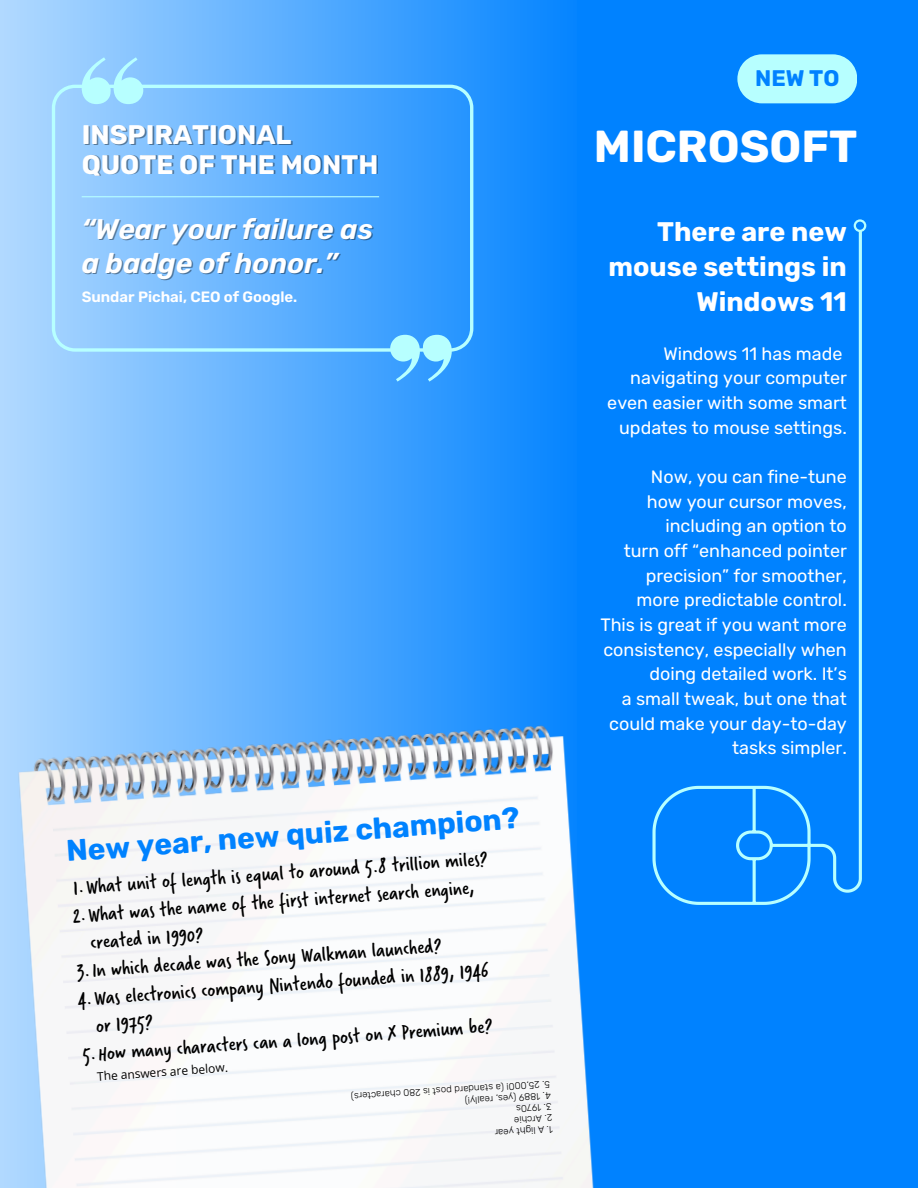
<style>
.page{position:relative;width:918px;height:1188px;background:#fff}
.page>*{position:absolute;margin:0;border:0;box-sizing:border-box;transform-origin:0 0}
.t1{font:700 44.85px "Rubik";color:#fff}
.t2{font:700 29.85px "Rubik";color:#0082ff}
.t3{font:italic 600 28.35px "Rubik";color:#fff}
.t4{font:700 26.85px/34.8px "Rubik";color:#fff;text-align:right}
.t5{font:700 22.5px "Rubik";color:#0082ff}
.t6{font:21.6px/28px "Verveine";color:#000}
.t7{font:18px/24.6px "Rubik";color:#fff;text-align:right}
.t8{font:600 15px "Rubik";color:#fff}
.t9{font:12px "Open Sans";color:#000}
.t10{font:300 9.75px "Rubik";color:#000}
.s1{color:rgb(0 0 0/.4)}
</style>
<div class="page">
<div style="left:0;top:0;width:586px;height:1188px;background:linear-gradient(to right,#b2d9ff,#0383ff)"></div>
<div style="left:577px;top:0;width:341px;height:1188px;background:#0082ff"></div>
<img style="left:0;top:676px;width:594px;height:512px">
<svg style="left:52px;top:85px;width:421px;height:266px;background:#65b5ff"></svg>
<svg style="left:390px;top:335px;width:62px;height:47px;background:#77ceff"></svg>
<svg style="left:82px;top:57px;width:61px;height:47px;background:#a4e4ff"></svg>
<svg style="left:737px;top:54px;width:120px;height:49px;background:#a5f3ff"></svg>
<hr style="left:82px;top:196px;width:297px;height:1px;background:#b7ffff">
<svg style="left:652px;top:232px;width:210px;height:673px"></svg>
<svg style="left:854px;top:219px;width:12px;height:13px"></svg>
<p class="t4" style="left:82px;top:118px;width:212px">INSPIRATIONAL</p>
<p class="t4" style="left:82px;top:147px;width:300px">QUOTE OF THE <span class="s1">MONTH</span></p>
<p class="t3" style="left:82px;top:212px;width:293px">“Wear your failure as</p>
<p class="t3" style="left:82px;top:246px;width:258px">a badge of honor.”</p>
<p class="t8" style="left:82px;top:288px;width:217px">Sundar Pichai, CEO of Google.</p>
<p class="t2" style="left:65px;top:833px;width:456px;rotate:-4deg">New year, new quiz champion?</p>
<p class="t6" style="left:72px;top:873px;width:417px;rotate:-4deg">1.What unit of length is equal to around 5.8 trillion miles?</p>
<p class="t6" style="left:87px;top:900px;width:388px;text-indent:-15px;rotate:-4deg">2.What was the name of the first internet search engine, created in 1990?</p>
<p class="t6" style="left:76px;top:957px;width:367px;rotate:-4deg">3.In which decade was the Sony Walkman launched?</p>
<p class="t6" style="left:93px;top:984px;width:397px;text-indent:-16px;rotate:-4deg">4.Was electronics company Nintendo founded in 1889, 1946 or 1975?</p>
<p class="t6" style="left:82px;top:1040px;width:412px;rotate:-4deg">5.How many characters can a long post on X Premium be?</p>
<p class="t9" style="left:97px;top:1068px;width:133px;rotate:-4deg">The answers are below.</p>
<p class="t10" style="left:551px;top:1089px;width:201px;rotate:176deg">0 , 52. 5 0 0 ! a ( adna t s d r t sop s i 82 0 ahc s r e t ca r )</p>
<p class="t10" style="left:551px;top:1101px;width:88px;rotate:176deg">81.4 8 9 ey( ) !yl laer, s</p>
<p class="t10" style="left:552px;top:1112px;width:37px;rotate:176deg">0791. 3 s</p>
<p class="t10" style="left:553px;top:1123px;width:40px;rotate:176deg">A. 2 eihcr</p>
<p class="t10" style="left:553px;top:1135px;width:60px;rotate:176deg">A. 1 hg i l t r aey</p>
<p class="t5" style="left:755px;top:65px;width:86px">NEW TO</p>
<p class="t1" style="left:594px;top:120px;width:265px">MICROSOFT</p>
<h3 class="t4" style="left:609px;top:214px;width:240px">There are new mouse settings in<br>Windows 11</h3>
<p class="t7" style="left:663px;top:341px;width:181px">Windows 11 has made</p>
<h2 class="t7" style="left:630px;top:366px;width:218px">navigating your computer</h2>
<p class="t7" style="left:607px;top:391px;width:241px">even easier with some smart</p>
<p class="t7" style="left:619px;top:415px;width:229px">updates to mouse settings.</p>
<h1 class="t7" style="left:651px;top:465px;width:197px">Now, you can fine-tune</h1>
<h4 class="t7" style="left:647px;top:489px;width:202px">how your cursor moves,</h4>
<p class="t7" style="left:665px;top:514px;width:183px">including an option to</p>
<p class="t7" style="left:624px;top:539px;width:225px">turn off “enhanced pointer</p>
<p class="t7" style="left:646px;top:563px;width:203px">precision” for smoother,</p>
<p class="t7" style="left:637px;top:588px;width:212px">more predictable control.</p>
<p class="t7" style="left:600px;top:612px;width:248px">This is great if you want more consistency, especially when doing detailed work. It’s</p>
<p class="t7" style="left:622px;top:686px;width:227px">a small tweak, but one that</p>
<p class="t7" style="left:609px;top:711px;width:239px">could make your day-to-day tasks simpler.</p>
</div>
